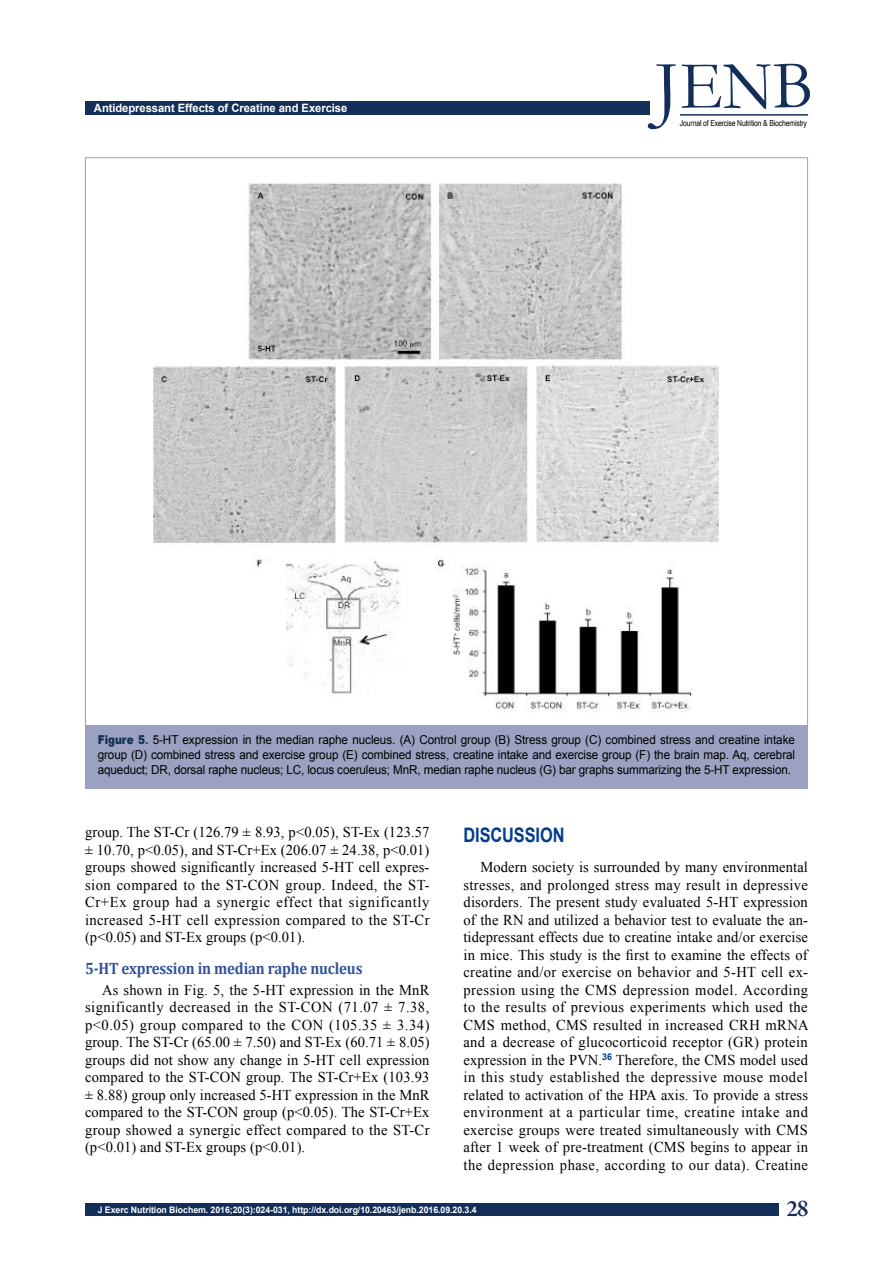
<style>
.page{position:relative;width:893px;height:1263px;background:#fff}
.page>*{position:absolute;margin:0;border:0;box-sizing:border-box;transform-origin:0 0}
.t1{font:600 24px "Garamond Premr Pro";color:#132e59}
.t2{font:700 19.95px "Arial";letter-spacing:-.005em;color:#003c8c;scale:.82 1}
.t3{font:700 16.5px "Cambria";letter-spacing:-.01em;color:#30539b;scale:.9 1}
.t4{font:15px/17.4px "Times New Roman";letter-spacing:.025em;color:#000;text-align:justify}
.t5{font:12.3px/15px "Arial";letter-spacing:-.01em;color:#000;text-align:justify;scale:.95 1}
.t6{font:700 11.55px "Arial";letter-spacing:-.005em;color:#fff}
.t7{font:700 9px "Arial";letter-spacing:-.005em;color:#fff}
.t8{font:8.4px "Arial Narrow";letter-spacing:-.02em;color:#000}
.s1{font-weight:900;color:#132e59}
.s2{font-weight:700;color:#132e59}
</style>
<div class="page">
<div style="left:85px;top:1203px;width:693px;height:13px;background:#132e59"></div>
<div style="left:85px;top:101px;width:565px;height:14px;background:#132e59"></div>
<svg style="left:648px;top:64px;width:28px;height:65px"></svg>
<svg style="left:682px;top:64px;width:128px;height:45px"></svg>
<hr style="left:680px;top:114px;width:128px;height:2px;background:#132e59">
<img style="left:153px;top:183px;width:565px;height:530px">
<div style="left:85px;top:725px;width:723px;height:63px;background:#9ba1c0"></div>
<p class="t6" style="left:94px;top:100px;width:255px">Antidepressant Effects of Creatine and Exercise</p>
<p class="t8" style="left:680px;top:116px;width:129px">Journal of Exercise Nutrition &amp; Biochemistry</p>
<p class="t5" style="left:98px;top:732px;width:735px"><span class="s1">Figure 5</span><span class="s2">.</span> 5-HT expression in the median raphe nucleus. (A) Control group (B) Stress group (C) combined stress and creatine intake group (D) combined stress and exercise group (E) combined stress, creatine intake and exercise group (F) the brain map. Aq, cerebral aqueduct; DR, dorsal raphe nucleus; LC, locus coeruleus; MnR, median raphe nucleus (G) bar graphs summarizing the 5-HT expression.</p>
<p class="t4" style="left:85px;top:823px;width:346px">group. The ST-Cr (126.79 ± 8.93, p&lt;0.05), ST-Ex (123.57 ± 10.70, p&lt;0.05), and ST-Cr+Ex (206.07 ± 24.38, p&lt;0.01) groups showed significantly increased 5-HT cell expres&shy;sion compared to the ST-CON group. Indeed, the ST-Cr+Ex group had a synergic effect that significantly increased 5-HT cell expression compared to the ST-Cr (p&lt;0.05) and ST-Ex groups (p&lt;0.01).</p>
<p class="t3" style="left:85px;top:958px;width:310px">5-HT expression in median raphe nucleus</p>
<p class="t4" style="left:85px;top:981px;width:346px;text-indent:17px">As shown in Fig. 5, the 5-HT expression in the MnR significantly decreased in the ST-CON (71.07 ± 7.38, p&lt;0.05) group compared to the CON (105.35 ± 3.34) group. The ST-Cr (65.00 ± 7.50) and ST-Ex (60.71 ± 8.05) groups did not show any change in 5-HT cell expression compared to the ST-CON group. The ST-Cr+Ex (103.93 ± 8.88) group only increased 5-HT expression in the MnR compared to the ST-CON group (p&lt;0.05). The ST-Cr+Ex group showed a synergic effect compared to the ST-Cr (p&lt;0.01) and ST-Ex groups (p&lt;0.01).</p>
<h2 class="t2" style="left:463px;top:822px;width:125px">DISCUSSION</h2>
<p class="t4" style="left:463px;top:858px;width:347px;text-indent:17px">Modern society is surrounded by many environmental stresses, and prolonged stress may result in depressive disorders. The present study evaluated 5-HT expression of the RN and utilized a behavior test to evaluate the an&shy;tidepressant effects due to creatine intake and/or exercise in mice. This study is the first to examine the effects of creatine and/or exercise on behavior and 5-HT cell ex&shy;pression using the CMS depression model. According to the results of previous experiments which used the CMS method, CMS resulted in increased CRH mRNA and a decrease of glucocorticoid receptor (GR) protein expression in the PVN.<sup>36</sup> Therefore, the CMS model used in this study established the depressive mouse model related to activation of the HPA axis. To provide a stress environment at a particular time, creatine intake and exercise groups were treated simultaneously with CMS after 1 week of pre-treatment (CMS begins to appear in the depression phase, according to our data). Creatine</p>
<p class="t7" style="left:98px;top:1204px;width:380px">J Exerc Nutrition Biochem. 2016;20(3):024-031, http://dx.doi.org/10.20463/jenb.2016.09.20.3.4</p>
<h1 class="t1" style="left:786px;top:1194px;width:24px">28</h1>
</div>
